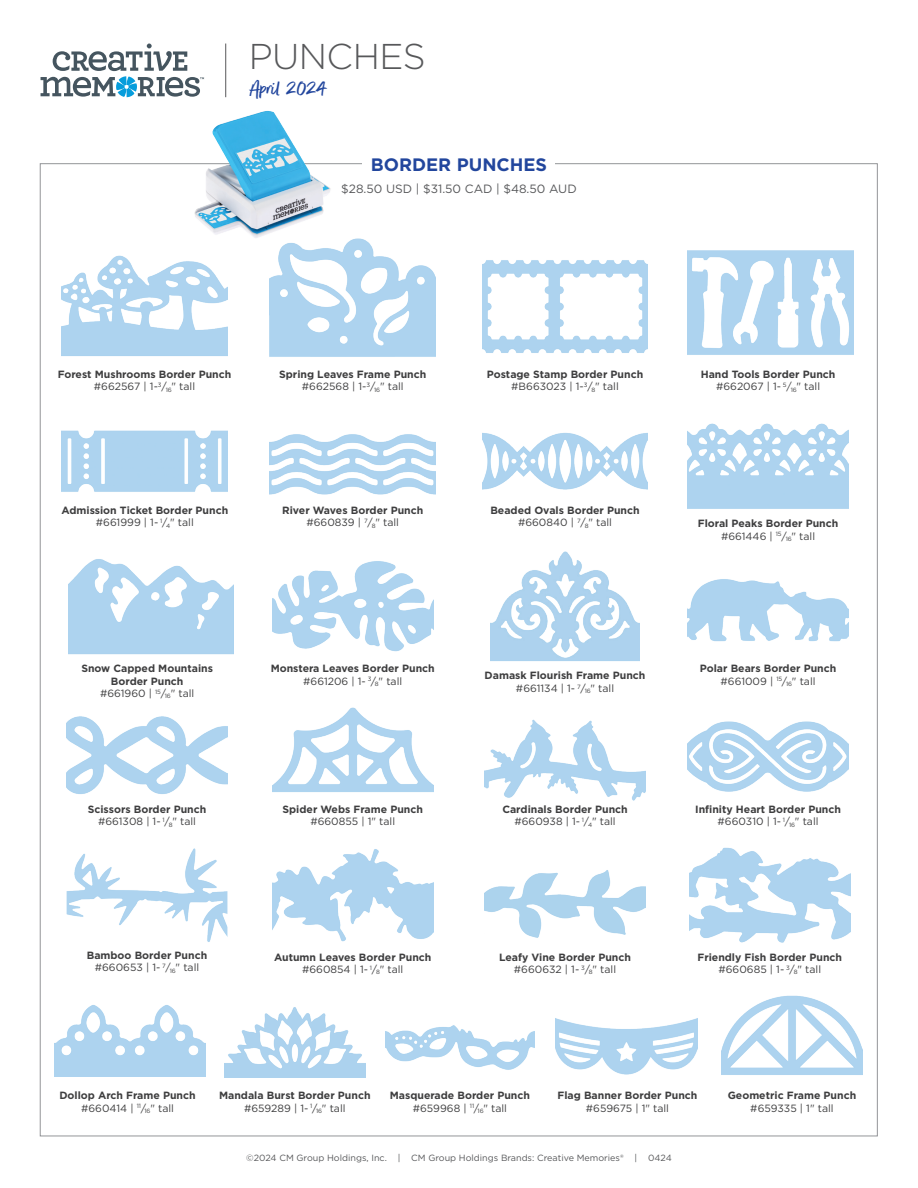
<style>
.page{position:relative;width:918px;height:1188px;background:#fff}
.page>*{position:absolute;margin:0;border:0;box-sizing:border-box;transform-origin:0 0}
.t1{font:300 35.85px "Gotham";letter-spacing:-.015em;color:#57585a}
.t2{font:24px "Better Times";color:#22469d}
.t3{font:700 18px "Gotham";color:#22469d}
.t4{font:12px "Gotham";color:#57585a}
.Paragraph_Style_2{font:700 10.5px/12.6px "Gotham";color:#3e3e3f;text-align:center}
.t5{font:9px "Gotham";color:#57585a}
.s1{font-weight:400}
</style>
<div class="page">
<hr style="left:225px;top:44px;width:1px;height:53px;background:#57585a">
<svg style="left:41px;top:44px;width:163px;height:53px"></svg>
<img style="left:688px;top:423px;width:161px;height:86px">
<img style="left:491px;top:551px;width:149px;height:110px">
<img style="left:272px;top:561px;width:161px;height:91px">
<img style="left:688px;top:579px;width:161px;height:63px">
<img style="left:272px;top:707px;width:161px;height:85px">
<img style="left:272px;top:849px;width:161px;height:93px">
<img style="left:689px;top:847px;width:161px;height:96px">
<img style="left:224px;top:1007px;width:142px;height:70px">
<img style="left:385px;top:1025px;width:150px;height:45px">
<img style="left:688px;top:721px;width:161px;height:71px">
<img style="left:55px;top:1005px;width:150px;height:72px">
<img style="left:67px;top:848px;width:160px;height:94px">
<img style="left:485px;top:870px;width:160px;height:68px">
<img style="left:485px;top:719px;width:160px;height:82px">
<img style="left:187px;top:97px;width:152px;height:141px">
<img style="left:721px;top:995px;width:142px;height:80px">
<img style="left:556px;top:1018px;width:141px;height:57px">
<img style="left:67px;top:716px;width:160px;height:78px">
<img style="left:270px;top:434px;width:166px;height:61px">
<img style="left:482px;top:432px;width:166px;height:58px">
<img style="left:62px;top:430px;width:165px;height:62px">
<img style="left:688px;top:250px;width:166px;height:105px">
<img style="left:68px;top:559px;width:166px;height:96px">
<img style="left:482px;top:260px;width:166px;height:93px">
<img style="left:270px;top:214px;width:166px;height:143px">
<img style="left:62px;top:226px;width:165px;height:130px">
<p class="t1" style="left:249px;top:34px;width:179px">PUNCHES</p>
<p class="t2" style="left:250px;top:75px;width:77px">April 2024</p>
<p class="t3" style="left:371px;top:153px;width:178px">BORDER PUNCHES</p>
<p class="t4" style="left:341px;top:181px;width:237px">$28.50 USD | $31.50 CAD | $48.50 AUD</p>
<p class="Paragraph_Style_2" style="left:58px;top:368px;width:175px">Forest Mushrooms Border Punch <span class="s1">#662567 | 1-</span><sup>3</sup><span class="s1">/</span><sub>16</sub><span class="s1">" tall</span></p>
<p class="Paragraph_Style_2" style="left:61px;top:504px;width:168px">Admission Ticket Border Punch <span class="s1">#661999 | 1-</span> <sup>1</sup><span class="s1">/</span><sub>4</sub><span class="s1">" tall</span></p>
<p class="Paragraph_Style_2" style="left:279px;top:368px;width:149px">Spring Leaves Frame Punch <span class="s1">#662568 | 1-</span><sup>3</sup><span class="s1">/</span><sub>16</sub><span class="s1">" tall</span></p>
<p class="Paragraph_Style_2" style="left:282px;top:504px;width:143px">River Waves Border Punch <span class="s1">#660839 |</span> <sup>7</sup><span class="s1">/</span><sub>8</sub><span class="s1">" tall</span></p>
<p class="Paragraph_Style_2" style="left:487px;top:368px;width:158px">Postage Stamp Border Punch <span class="s1">#B663023 | 1-</span><sup>3</sup><span class="s1">/</span><sub>8</sub><span class="s1">" tall</span></p>
<p class="Paragraph_Style_2" style="left:490px;top:504px;width:151px">Beaded Ovals Border Punch <span class="s1">#660840 |</span> <sup>7</sup><span class="s1">/</span><sub>8</sub><span class="s1">" tall</span></p>
<p class="Paragraph_Style_2" style="left:81px;top:662px;width:133px">Snow Capped Mountains<br>Border Punch<br><span class="s1">#661960 |</span> <sup>15</sup><span class="s1">/</span><sub>16</sub><span class="s1">" tall</span></p>
<p class="Paragraph_Style_2" style="left:88px;top:803px;width:120px">Scissors Border Punch <span class="s1">#661308 | 1-</span> <sup>1</sup><span class="s1">/</span><sub>8</sub><span class="s1">" tall</span></p>
<p class="Paragraph_Style_2" style="left:271px;top:662px;width:166px">Monstera Leaves Border Punch <span class="s1">#661206 | 1-</span> <sup>3</sup><span class="s1">/</span><sub>8</sub><span class="s1">" tall</span></p>
<p class="Paragraph_Style_2" style="left:485px;top:669px;width:162px">Damask Flourish Frame Punch <span class="s1">#661134 | 1-</span> <sup>7</sup><span class="s1">/</span><sub>16</sub><span class="s1">" tall</span></p>
<p class="Paragraph_Style_2" style="left:283px;top:803px;width:142px">Spider Webs Frame Punch <span class="s1">#660855 | 1" tall</span></p>
<p class="Paragraph_Style_2" style="left:502px;top:803px;width:127px">Cardinals Border Punch <span class="s1">#660938 | 1-</span> <sup>1</sup><span class="s1">/</span><sub>4</sub><span class="s1">" tall</span></p>
<p class="Paragraph_Style_2" style="left:87px;top:949px;width:122px">Bamboo Border Punch <span class="s1">#660653 | 1-</span> <sup>7</sup><span class="s1">/</span><sub>16</sub><span class="s1">" tall</span></p>
<p class="Paragraph_Style_2" style="left:499px;top:951px;width:134px">Leafy Vine Border Punch <span class="s1">#660632 | 1-</span> <sup>3</sup><span class="s1">/</span><sub>8</sub><span class="s1">" tall</span></p>
<p class="Paragraph_Style_2" style="left:274px;top:951px;width:159px">Autumn Leaves Border Punch <span class="s1">#660854 | 1-</span> <sup>1</sup><span class="s1">/</span><sub>8</sub><span class="s1">" tall</span></p>
<p class="Paragraph_Style_2" style="left:701px;top:368px;width:136px">Hand Tools Border Punch <span class="s1">#662067 | 1-</span> <sup>5</sup><span class="s1">/</span><sub>16</sub><span class="s1">" tall</span></p>
<p class="Paragraph_Style_2" style="left:698px;top:517px;width:142px">Floral Peaks Border Punch <span class="s1">#661446 |</span> <sup>15</sup><span class="s1">/</span><sub>16</sub><span class="s1">" tall</span></p>
<p class="Paragraph_Style_2" style="left:700px;top:662px;width:138px">Polar Bears Border Punch <span class="s1">#661009 |</span> <sup>15</sup><span class="s1">/</span><sub>16</sub><span class="s1">" tall</span></p>
<p class="Paragraph_Style_2" style="left:695px;top:803px;width:147px">Infinity Heart Border Punch <span class="s1">#660310 | 1-</span> <sup>1</sup><span class="s1">/</span><sub>16</sub><span class="s1">" tall</span></p>
<p class="Paragraph_Style_2" style="left:697px;top:951px;width:146px">Friendly Fish Border Punch <span class="s1">#660685 | 1-</span> <sup>3</sup><span class="s1">/</span><sub>8</sub><span class="s1">" tall</span></p>
<p class="Paragraph_Style_2" style="left:59px;top:1089px;width:138px">Dollop Arch Frame Punch <span class="s1">#660414 |</span> <sup>11</sup><span class="s1">/</span><sub>16</sub><span class="s1">" tall</span></p>
<p class="Paragraph_Style_2" style="left:219px;top:1089px;width:153px">Mandala Burst Border Punch <span class="s1">#659289 | 1-</span> <sup>1</sup><span class="s1">/</span><sub>16</sub><span class="s1">" tall</span></p>
<p class="Paragraph_Style_2" style="left:390px;top:1089px;width:142px">Masquerade Border Punch <span class="s1">#659968 |</span> <sup>11</sup><span class="s1">/</span><sub>16</sub><span class="s1">" tall</span></p>
<p class="Paragraph_Style_2" style="left:558px;top:1089px;width:141px">Flag Banner Border Punch <span class="s1">#659675 | 1" tall</span></p>
<p class="t5" style="left:246px;top:1152px;width:427px">©2024 CM Group Holdings, Inc. | CM Group Holdings Brands: Creative Memories® | 0424</p>
<p class="Paragraph_Style_2" style="left:728px;top:1089px;width:130px">Geometric Frame Punch <span class="s1">#659335 | 1" tall</span></p>
</div>
